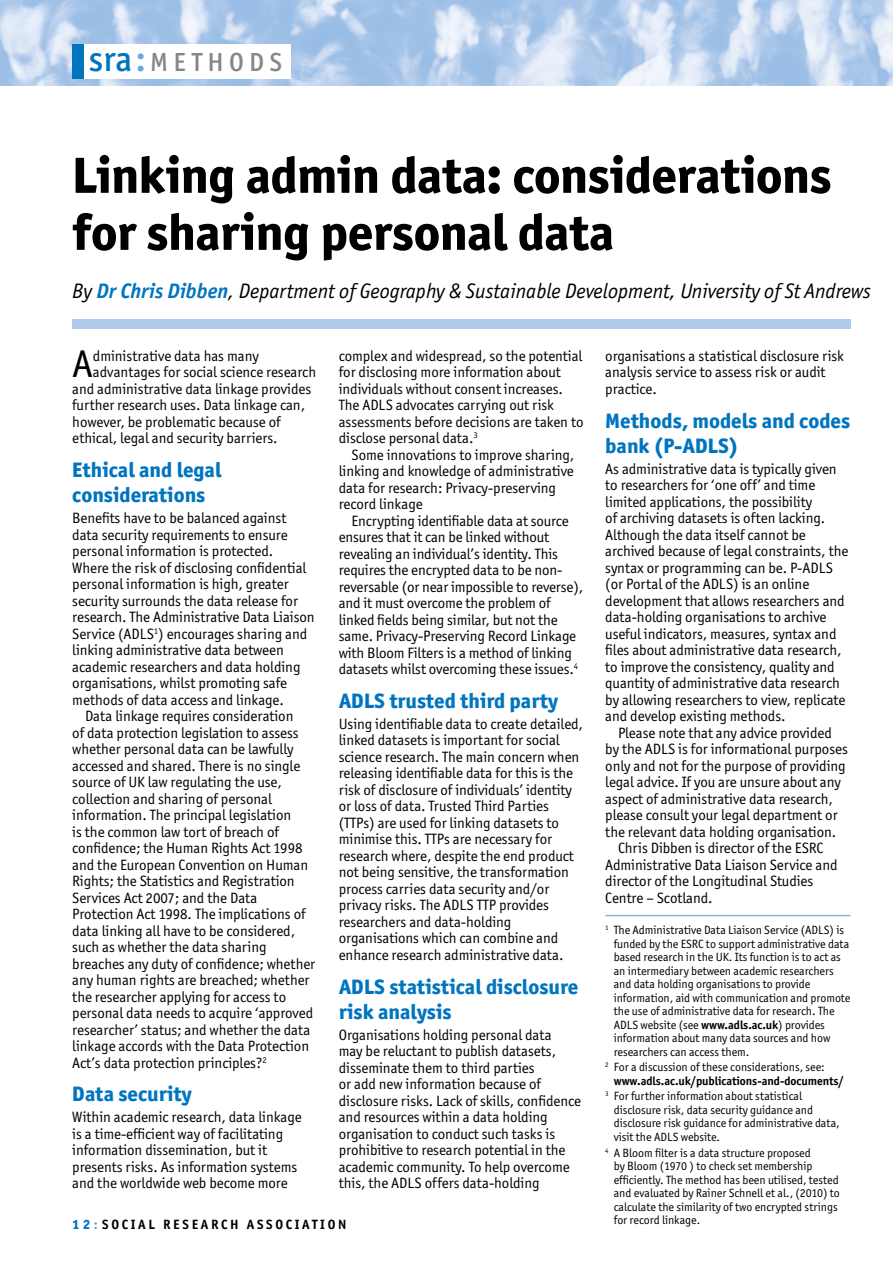
<style>
.page{position:relative;width:893px;height:1263px;background:#fff}
.page>*{position:absolute;margin:0;border:0;box-sizing:border-box;transform-origin:0 0}
.t1{font:800 51px/57px "Officina San ITC";letter-spacing:-.01em;color:#000}
.t2{font:38.85px "Officina San ITC";color:#000}
.t3{font:500 26.25px "Officina San ITC";letter-spacing:.2em;color:#878787}
.t4{font:800 21px/25.2px "Officina San ITC";color:#0075bf}
.t5{font:italic 21px "Officina San ITC";color:#000}
.t6{font:15px/16.5px "Officina San ITC";letter-spacing:-.005em;color:#000}
.t7{font:700 13.5px "Officina San ITC";letter-spacing:.2em;color:#000}
.t8{font:12px/13.5px "Officina San ITC";letter-spacing:-.005em;color:#000}
.t9{font:700 12px/13.5px "Officina San ITC";letter-spacing:-.005em;color:#000}
.s1{font-size:36px;color:#0075bf}
.s2{font-size:36px;color:#6ca6db}
.s3{font-weight:700;color:#0075bf}
.s4{font-weight:800;color:#0075bf}
.s5{color:#6ca6db}
.s6{font-weight:700}
.s7{font-weight:400}
</style>
<div class="page">
<img style="left:0;top:0;width:893px;height:85px">
<div style="left:72px;top:45px;width:219px;height:34px;background:#fff"></div>
<div style="left:72px;top:45px;width:12px;height:34px;background:#0075bf"></div>
<div style="left:72px;top:319px;width:778px;height:9px;background:#b0caeb"></div>
<hr style="left:605px;top:915px;width:245px;height:1px;background:#8ab5e1">
<h3 class="t3" style="left:88px;top:46px;width:195px"><span class="s1">sra</span><span class="s2">:</span>METHODS</h3>
<h1 class="t1" style="left:72px;top:147px;width:761px">Linking admin data: considerations for sharing personal data</h1>
<h3 class="t5" style="left:72px;top:279px;width:800px">By <span class="s3">Dr Chris Dibben</span>, Department of Geography &amp; Sustainable Development, University of St Andrews</h3>
<h2 class="t2" style="left:72px;top:342px;width:22px">A</h2>
<p class="t6" style="left:93px;top:347px;width:167px">dministrative data has many</p>
<p class="t6" style="left:93px;top:364px;width:225px">advantages for social science research</p>
<p class="t6" style="left:72px;top:380px;width:240px">and administrative data linkage provides</p>
<p class="t6" style="left:72px;top:397px;width:234px">further research uses. Data linkage can,</p>
<p class="t6" style="left:72px;top:413px;width:210px">however, be problematic because of</p>
<p class="t6" style="left:72px;top:430px;width:207px">ethical, legal and security barriers.</p>
<h3 class="t4" style="left:72px;top:457px;width:151px">Ethical and legal considerations</h3>
<p class="t6" style="left:72px;top:510px;width:244px">Benefits have to be balanced against data security requirements to ensure personal information is protected.<br>Where the risk of disclosing confidential personal information is high, greater security surrounds the data release for research. The Administrative Data Liaison Service (ADLS<sup>1</sup>) encourages sharing and linking administrative data between academic researchers and data holding organisations, whilst promoting safe methods of data access and linkage.</p>
<p class="t6" style="left:72px;top:708px;width:244px;text-indent:13px">Data linkage requires consideration<br>of data protection legislation to assess whether personal data can be lawfully accessed and shared. There is no single source of UK law regulating the use, collection and sharing of personal information. The principal legislation<br>is the common law tort of breach of confidence; the Human Rights Act 1998 and the European Convention on Human Rights; the Statistics and Registration Services Act 2007; and the Data Protection Act 1998. The implications of data linking all have to be considered, such as whether the data sharing breaches any duty of confidence; whether any human rights are breached; whether the researcher applying for access to personal data needs to acquire ‘approved researcher’ status; and whether the data linkage accords with the Data Protection Act’s data protection principles?<sup>2</sup></p>
<h3 class="t4" style="left:72px;top:1081px;width:121px">Data security</h3>
<p class="t6" style="left:72px;top:1109px;width:231px">Within academic research, data linkage is a time-efficient way of facilitating information dissemination, but it presents risks. As information systems and the worldwide web become more</p>
<p class="t6" style="left:339px;top:347px;width:246px">complex and widespread, so the potential for disclosing more information about individuals without consent increases.<br>The ADLS advocates carrying out risk assessments before decisions are taken to disclose personal data.<sup>3</sup></p>
<p class="t6" style="left:339px;top:446px;width:237px;text-indent:13px">Some innovations to improve sharing, linking and knowledge of administrative data for research: Privacy-preserving record linkage</p>
<p class="t6" style="left:339px;top:512px;width:246px;text-indent:13px">Encrypting identifiable data at source ensures that it can be linked without revealing an individual’s identity. This requires the encrypted data to be non&shy;reversable (or near impossible to reverse), and it must overcome the problem of linked fields being similar, but not the same. Privacy-Preserving Record Linkage with Bloom Filters is a method of linking datasets whilst overcoming these issues.<sup>4</sup></p>
<h3 class="t4" style="left:339px;top:688px;width:221px">ADLS trusted third party</h3>
<p class="t6" style="left:339px;top:715px;width:246px">Using identifiable data to create detailed, linked datasets is important for social science research. The main concern when releasing identifiable data for this is the risk of disclosure of individuals’ identity or loss of data. Trusted Third Parties (TTPs) are used for linking datasets to minimise this. TTPs are necessary for research where, despite the end product not being sensitive, the transformation process carries data security and/or privacy risks. The ADLS TTP provides researchers and data-holding organisations which can combine and enhance research administrative data.</p>
<h3 class="t4" style="left:339px;top:974px;width:241px">ADLS statistical disclosure risk analysis</h3>
<p class="t6" style="left:339px;top:1026px;width:244px">Organisations holding personal data<br>may be reluctant to publish datasets, disseminate them to third parties<br>or add new information because of disclosure risks. Lack of skills, confidence and resources within a data holding organisation to conduct such tasks is prohibitive to research potential in the academic community. To help overcome this, the ADLS offers data-holding</p>
<p class="t7" style="left:72px;top:1216px;width:110px"><span class="s4">12</span><span class="s5">:</span> SOCIAL RESE</p>
<p class="t7" style="left:201px;top:1216px;width:145px">ARCH ASS OCIATION</p>
<p class="t6" style="left:605px;top:347px;width:240px">organisations a statistical disclosure risk analysis service to assess risk or audit practice.</p>
<h3 class="t4" style="left:605px;top:408px;width:246px">Methods, models and codes bank (P-ADLS)</h3>
<p class="t6" style="left:605px;top:460px;width:245px">As administrative data is typically given to researchers for ‘one off’ and time limited applications, the possibility<br>of archiving datasets is often lacking.<br>Although the data itself cannot be archived because of legal constraints, the syntax or programming can be. P-ADLS (or Portal of the ADLS) is an online development that allows researchers and data-holding organisations to archive useful indicators, measures, syntax and files about administrative data research, to improve the consistency, quality and quantity of administrative data research by allowing researchers to view, replicate and develop existing methods.</p>
<p class="t6" style="left:618px;top:724px;width:215px">Please note that any advice provided</p>
<p class="t6" style="left:605px;top:741px;width:244px">by the ADLS is for informational purposes</p>
<p class="t6" style="left:605px;top:757px;width:242px">only and not for the purpose of providing</p>
<p class="t6" style="left:605px;top:774px;width:237px">legal advice. If you are unsure about any</p>
<p class="t6" style="left:605px;top:790px;width:229px">aspect of administrative data research,</p>
<p class="t6" style="left:605px;top:807px;width:234px">please consult your legal department or</p>
<p class="t6" style="left:605px;top:823px;width:233px">the relevant data holding organisation.</p>
<p class="t6" style="left:618px;top:840px;width:207px">Chris Dibben is director of the ESRC</p>
<p class="t6" style="left:605px;top:856px;width:234px">Administrative Data Liaison Service and</p>
<p class="t6" style="left:605px;top:873px;width:210px">director of the Longitudinal Studies</p>
<p class="t6" style="left:605px;top:889px;width:109px">Centre – Scotland.</p>
<p class="t8" style="left:614px;top:923px;width:238px;text-indent:-9px"><sup>1</sup> The Administrative Data Liaison Service (ADLS) is funded by the ESRC to support administrative data based research in the UK. Its function is to act as an intermediary between academic researchers and data holding organisations to provide information, aid with communication and promote the use of administrative data for research. The ADLS website (see <span class="s6">www.adls.ac.uk</span>) provides information about many data sources and how researchers can access them.</p>
<p class="t9" style="left:614px;top:1060px;width:232px;text-indent:-9px"><sup>2</sup> <span class="s7">For a discussion of these considerations, see: </span>www.adls.ac.uk/publications-and-documents/</p>
<p class="t8" style="left:614px;top:1089px;width:228px;text-indent:-9px"><sup>3</sup> For further information about statistical disclosure risk, data security guidance and disclosure risk guidance for administrative data, visit the ADLS website.</p>
<p class="t8" style="left:614px;top:1146px;width:228px;text-indent:-9px"><sup>4</sup> A Bloom filter is a data structure proposed<br>by Bloom (1970 ) to check set membership efficiently. The method has been utilised, tested and evaluated by Rainer Schnell et al., (2010) to calculate the similarity of two encrypted strings for record linkage.</p>
</div>
